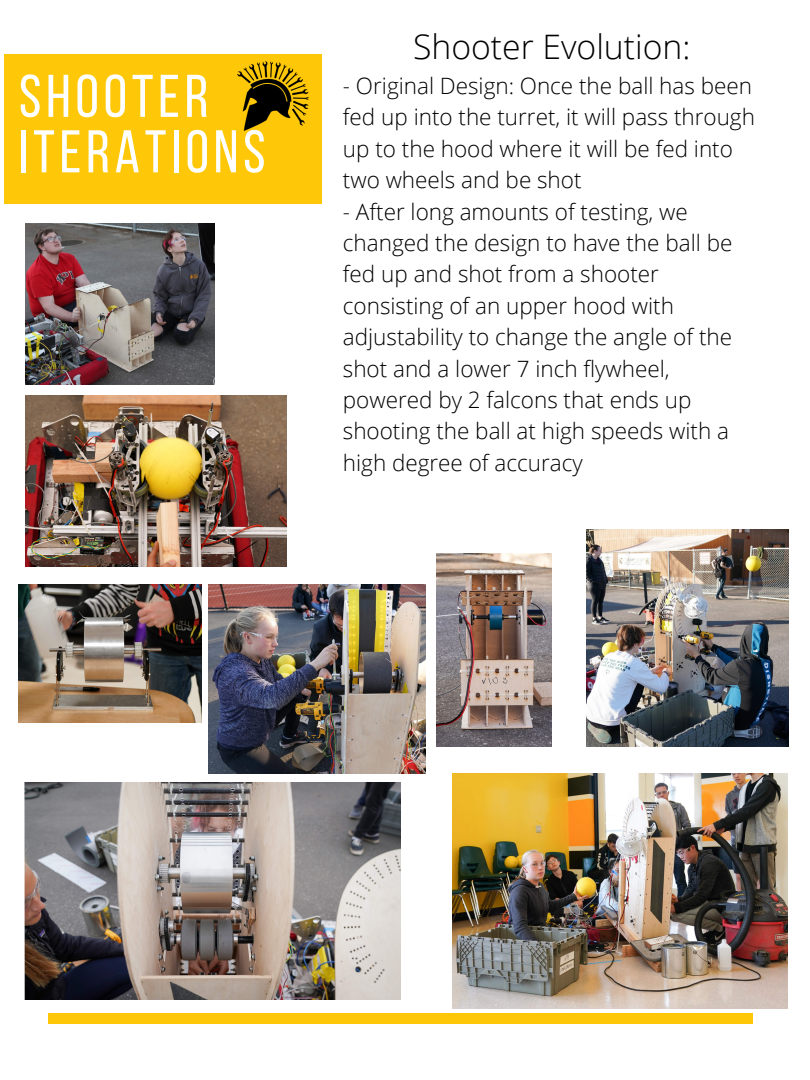
<style>
.page{position:relative;width:810px;height:1080px;background:#fff}
.page>*{position:absolute;margin:0;border:0;box-sizing:border-box;transform-origin:0 0}
.t1{font:60.12px "Bebas Neue";letter-spacing:.08em;color:#fff}
.t2{font:300 33.75px "Open Sans";color:#000}
.t3{font:300 22.5px/31.4px "Open Sans";color:#000}
</style>
<div class="page">
<div style="left:5px;top:54px;width:317px;height:149px;background:#fec808"></div>
<img style="left:238px;top:62px;width:70px;height:68px">
<img style="left:26px;top:395px;width:260px;height:172px">
<img style="left:24px;top:783px;width:377px;height:216px">
<img style="left:452px;top:774px;width:336px;height:234px">
<img style="left:209px;top:585px;width:217px;height:189px">
<img style="left:586px;top:529px;width:202px;height:217px">
<img style="left:26px;top:224px;width:188px;height:161px">
<img style="left:437px;top:553px;width:115px;height:193px">
<img style="left:19px;top:585px;width:183px;height:138px">
<div style="left:48px;top:1013px;width:705px;height:10px;background:#fec808"></div>
<p class="t1" style="left:19px;top:72px;width:191px">SHOOTER</p>
<p class="t1" style="left:19px;top:127px;width:248px">ITERATIONS</p>
<p class="t2" style="left:413px;top:23px;width:279px">Shooter Evolution:</p>
<p class="t3" style="left:343px;top:70px;width:414px">- Original Design: Once the ball has been fed up into the turret, it will pass through up to the hood where it will be fed into two wheels and be shot</p>
<p class="t3" style="left:343px;top:195px;width:391px">- After long amounts of testing, we changed the design to have the ball be fed up and shot from a shooter consisting of an upper hood with adjustability to change the angle of the shot and a lower 7 inch flywheel, powered by 2 falcons that ends up shooting the ball at high speeds with a high degree of accuracy</p>
</div>
